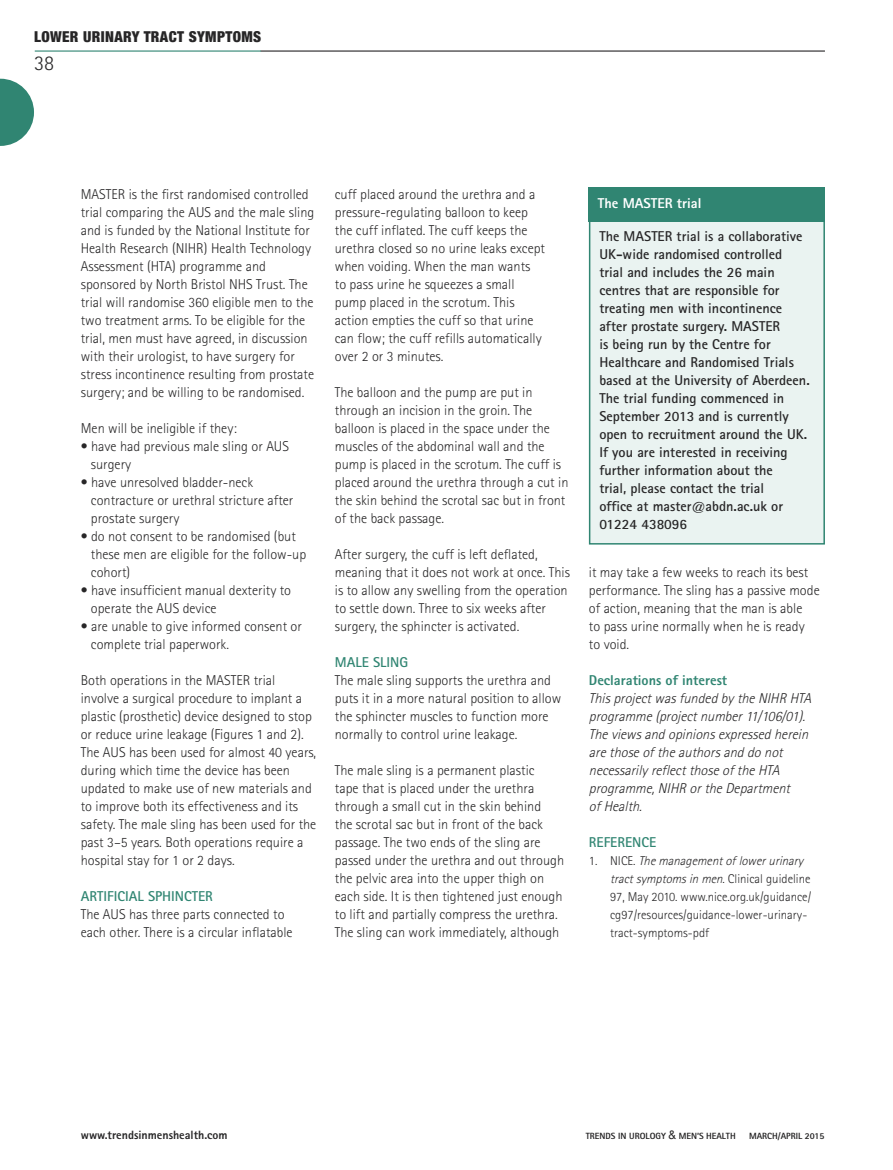
<style>
.page{position:relative;width:893px;height:1170px;background:#fff}
.page>*{position:absolute;margin:0;border:0;box-sizing:border-box;transform-origin:0 0}
.t1{font:300 21px "Rotis Sans Serif";color:#272627}
.t2{font:900 condensed 15px "Helvetica Neue";letter-spacing:.025em;color:#272627}
.t3{font:300 14.25px/18px "Rotis Sans Serif";color:#272627}
.t4{font:700 14.25px/18px "Rotis Sans Serif";color:#272627}
.t5{font:italic 300 14.25px/18px "Rotis Sans Serif";color:#272627}
.t6{font:700 14.25px "Rotis Sans Serif";color:#308572}
.t7{font:800 14.25px "Rotis Sans Serif";color:#308572}
.t8{font:800 14.25px "Rotis Sans Serif";color:#fff}
.t9{font:300 12.75px/18px "Rotis Sans Serif";color:#272627}
.t10{font:800 12px "Rotis Sans Serif";color:#272627}
.t11{font:800 9px "Rotis Sans Serif";color:#272627}
.s1{font-style:italic}
.s2{font-family:"Helvetica Neue";font-weight:400;font-size:12px}
</style>
<div class="page">
<hr style="left:260px;top:50px;width:565px;height:2px;background:#272627">
<hr style="left:35px;top:50px;width:226px;height:2px;background:#308572">
<svg style="left:0;top:79px;width:34px;height:67px"></svg>
<div style="left:590px;top:220px;width:233px;height:323px;background:#eaf3f1"></div>
<div style="left:589px;top:219px;width:236px;height:325px;border:2px solid #308572"></div>
<div style="left:589px;top:187px;width:236px;height:34px;background:#308572"></div>
<p class="t2" style="left:34px;top:28px;width:229px">LOWER URINARY TRACT SYMPTOMS</p>
<h1 class="t1" style="left:34px;top:55px;width:22px">38</h1>
<p class="t3" style="left:81px;top:186px;width:235px">MASTER is the first randomised controlled trial comparing the AUS and the male sling and is funded by the National Institute for Health Research (NIHR) Health Technology Assessment (HTA) programme and sponsored by North Bristol NHS Trust. The trial will randomise 360 eligible men to the two treatment arms. To be eligible for the trial, men must have agreed, in discussion with their urologist, to have surgery for stress incontinence resulting from prostate surgery; and be willing to be randomised.</p>
<p class="t3" style="left:81px;top:420px;width:158px">Men will be ineligible if they:</p>
<p class="t3" style="left:91px;top:438px;width:200px;text-indent:-10px">• have had previous male sling or AUS surgery</p>
<p class="t3" style="left:91px;top:474px;width:204px;text-indent:-10px">• have unresolved bladder-neck contracture or urethral stricture after prostate surgery</p>
<p class="t3" style="left:91px;top:528px;width:217px;text-indent:-10px">• do not consent to be randomised (but these men are eligible for the follow-up cohort)</p>
<p class="t3" style="left:91px;top:582px;width:202px;text-indent:-10px">• have insufficient manual dexterity to operate the AUS device</p>
<p class="t3" style="left:91px;top:618px;width:213px;text-indent:-10px">• are unable to give informed consent or complete trial paperwork.</p>
<p class="t3" style="left:81px;top:672px;width:237px">Both operations in the MASTER trial involve a surgical procedure to implant a plastic (prosthetic) device designed to stop or reduce urine leakage (Figures 1 and 2).<br>The AUS has been used for almost 40 years, during which time the device has been updated to make use of new materials and to improve both its effectiveness and its safety. The male sling has been used for the past 3–5 years. Both operations require a hospital stay for 1 or 2 days.</p>
<p class="t6" style="left:81px;top:891px;width:134px">ARTIFICIAL SPHINCTER</p>
<p class="t3" style="left:81px;top:906px;width:213px">The AUS has three parts connected to each other. There is a circular inflatable</p>
<p class="t3" style="left:335px;top:186px;width:212px">cuff placed around the urethra and a pressure-regulating balloon to keep the cuff inflated. The cuff keeps the urethra closed so no urine leaks except when voiding. When the man wants to pass urine he squeezes a small pump placed in the scrotum. This action empties the cuff so that urine can flow; the cuff refills automatically over 2 or 3 minutes.</p>
<p class="t3" style="left:335px;top:384px;width:235px">The balloon and the pump are put in through an incision in the groin. The balloon is placed in the space under the muscles of the abdominal wall and the pump is placed in the scrotum. The cuff is placed around the urethra through a cut in the skin behind the scrotal sac but in front of the back passage.</p>
<p class="t3" style="left:335px;top:546px;width:237px">After surgery, the cuff is left deflated, meaning that it does not work at once. This is to allow any swelling from the operation to settle down. Three to six weeks after surgery, the sphincter is activated.</p>
<p class="t6" style="left:335px;top:657px;width:75px">MALE SLING</p>
<p class="t3" style="left:335px;top:672px;width:228px">The male sling supports the urethra and puts it in a more natural position to allow the sphincter muscles to function more normally to control urine leakage.</p>
<p class="t3" style="left:335px;top:762px;width:231px">The male sling is a permanent plastic<br>tape that is placed under the urethra through a small cut in the skin behind<br>the scrotal sac but in front of the back passage. The two ends of the sling are passed under the urethra and out through the pelvic area into the upper thigh on each side. It is then tightened just enough to lift and partially compress the urethra.<br>The sling can work immediately, although</p>
<p class="t8" style="left:598px;top:198px;width:105px">The MASTER trial</p>
<p class="t4" style="left:599px;top:228px;width:212px">The MASTER trial is a collaborative<br>UK-wide randomised controlled<br>trial and includes the 26 main centres that are responsible for treating men with incontinence after prostate surgery. MASTER<br>is being run by the Centre for<br>Healthcare and Randomised Trials based at the University of Aberdeen.<br>The trial funding commenced in<br>September 2013 and is currently open to recruitment around the UK.<br>If you are interested in receiving further information about the<br>trial, please contact the trial<br>office at master@abdn.ac.uk or<br>01224 438096</p>
<p class="t3" style="left:589px;top:564px;width:232px">it may take a few weeks to reach its best performance. The sling has a passive mode of action, meaning that the man is able<br>to pass urine normally when he is ready<br>to void.</p>
<p class="t7" style="left:589px;top:675px;width:140px">Declarations of interest</p>
<p class="t5" style="left:589px;top:690px;width:224px">This project was funded by the NIHR HTA programme (project number 11/106/01).<br>The views and opinions expressed herein are those of the authors and do not necessarily reflect those of the HTA programme, NIHR or the Department<br>of Health.</p>
<p class="t6" style="left:589px;top:837px;width:69px">REFERENCE</p>
<p class="t9" style="left:610px;top:853px;width:203px;text-indent:-21px">1 . N I C E . <span class="s1">The management of lower urinary tractsymptomsinmen</span>. Clinical guideline 97, May 2010. www.nice.org.uk/guidance/ cg97/resources/guidance-lower-urinary&shy;tract-symptoms-pdf</p>
<p class="t10" style="left:81px;top:1130px;width:148px">www.trendsinmenshealth.com</p>
<p class="t11" style="left:586px;top:1132px;width:151px">TRENDS IN UROLOGY <span class="s2">&amp;</span> MEN’S HEALTH</p>
<p class="t11" style="left:749px;top:1132px;width:77px">MARCH/APRIL 2015</p>
</div>
